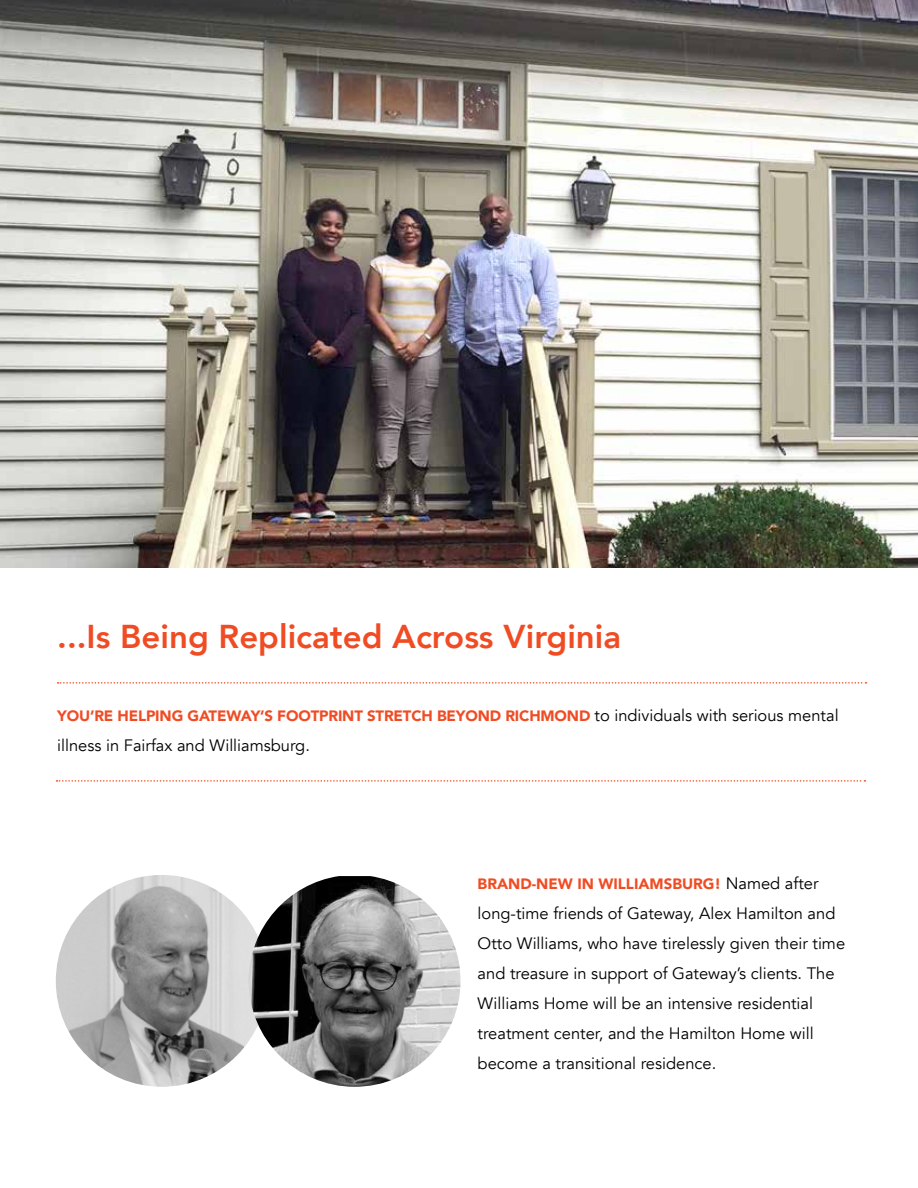
<style>
.page{position:relative;width:918px;height:1188px;background:#fff}
.page>*{position:absolute;margin:0;border:0;box-sizing:border-box;transform-origin:0 0}
.t1{font:800 33px "Avenir";color:#f04c24}
.t2{font:16.5px/30px "Avenir";color:#000}
.t3{font:900 15px "Avenir";letter-spacing:-.01em;color:#f04c24}
.s1{font-weight:400;font-size:16.5px;color:#000}
</style>
<div class="page">
<svg style="left:57px;top:780px;width:808px;height:2px"></svg>
<svg style="left:58px;top:682px;width:808px;height:2px"></svg>
<img style="left:0;top:0;width:918px;height:568px">
<img style="left:56px;top:875px;width:212px;height:212px;border-radius:106px">
<img style="left:249px;top:876px;width:212px;height:211px">
<h1 class="t1" style="left:57px;top:607px;width:565px">...Is Being Replicated Across Virginia</h1>
<p class="t3" style="left:57px;top:703px;width:783px">YOU’RE HELPING GATEWAY’S FOOTPRINT STRETCH BEYOND RICHMOND <span class="s1">to individuals with serious mental</span></p>
<p class="t2" style="left:57px;top:731px;width:254px">illness in Fairfax and Williamsburg.</p>
<p class="t3" style="left:478px;top:871px;width:342px">BRAND-NEW IN WILLIAMSBURG! <span class="s1">Named after</span></p>
<p class="t2" style="left:478px;top:898px;width:369px">long-time friends of Gateway, Alex Hamilton and Otto Williams, who have tirelessly given their time and treasure in support of Gateway’s clients. The Williams Home will be an intensive residential treatment center, and the Hamilton Home will become a transitional residence.</p>
</div>
